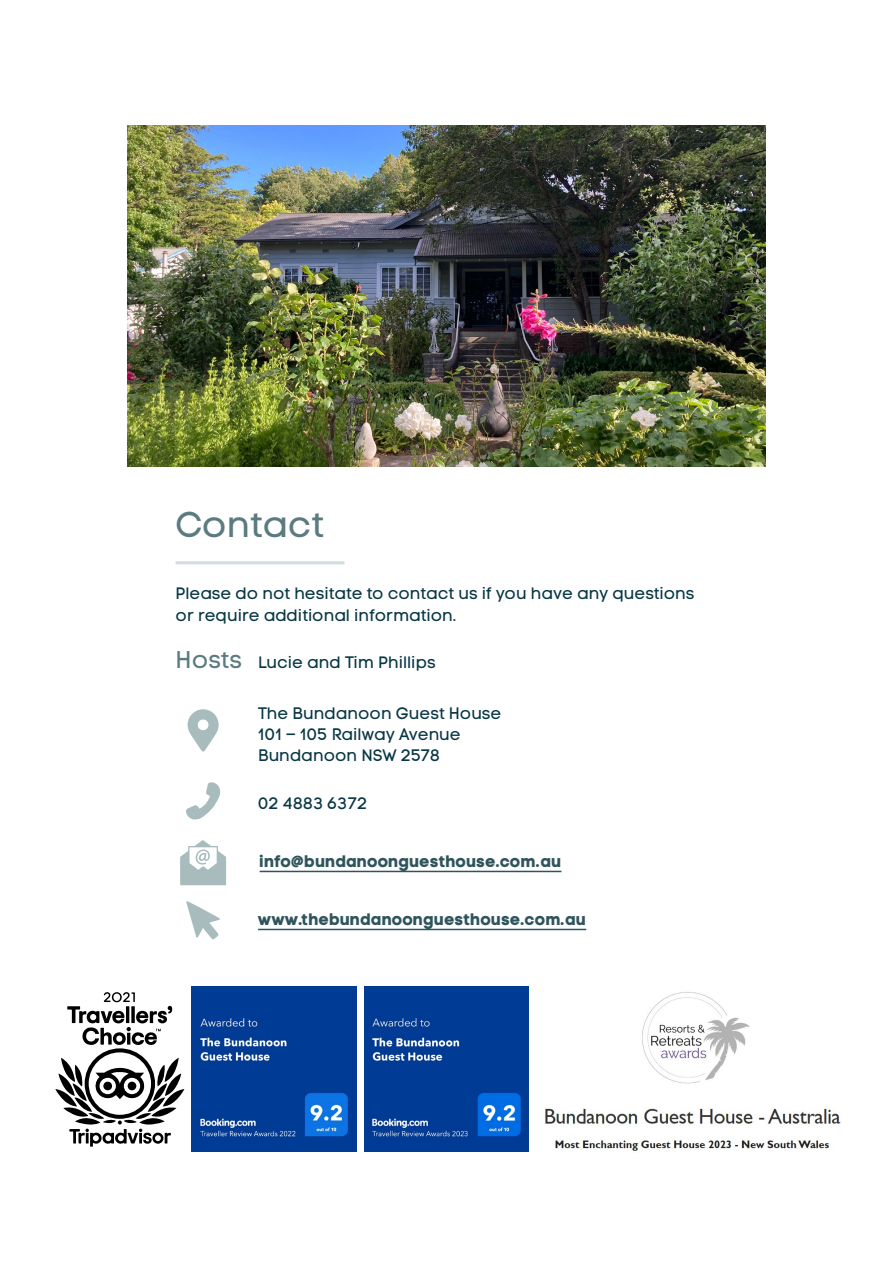
<style>
.page{position:relative;width:893px;height:1263px;background:#fff}
.page>*{position:absolute;margin:0;border:0;box-sizing:border-box;transform-origin:0 0}
.t1{font:36px "Code Pro LC";color:#5b7b81}
.t2{font:16.5px/21px "Code Pro LC";color:#083744}
.t3{font:16.5px "Code Pro Bold LC";letter-spacing:.01em;color:#2f545c}
.s1{font-size:24px;color:#5b7b81}
</style>
<div class="page">
<hr style="left:260px;top:871px;width:301px;height:1px;background:#2f545c">
<hr style="left:258px;top:929px;width:328px;height:1px;background:#2f545c">
<svg style="left:187px;top:709px;width:32px;height:42px"></svg>
<svg style="left:186px;top:782px;width:35px;height:37px"></svg>
<svg style="left:180px;top:840px;width:46px;height:45px"></svg>
<svg style="left:186px;top:901px;width:34px;height:38px"></svg>
<hr style="left:176px;top:561px;width:168px;height:3px;background:#cfddde">
<img style="left:128px;top:125px;width:637px;height:341px">
<svg style="left:55px;top:992px;width:129px;height:155px"></svg>
<div style="left:128px;top:1082px;width:8px;height:8px;background:#000;border-radius:50%"></div>
<div style="left:103px;top:1082px;width:9px;height:8px;background:#000;border-radius:50%"></div>
<img style="left:364px;top:986px;width:477px;height:166px">
<img style="left:192px;top:987px;width:165px;height:165px">
<h1 class="t1" style="left:176px;top:504px;width:150px">Contact</h1>
<p class="t2" style="left:176px;top:583px;width:520px;line-height:21.6px">Please do not hesitate to contact us if you have any questions or require additional information.</p>
<p class="t2" style="left:176px;top:652px;width:262px"><span class="s1">Hosts</span> Lucie and Tim Phillips</p>
<p class="t2" style="left:258px;top:703px;width:245px">The Bundanoon Guest House<br>101 – 105 Railway Avenue<br>Bundanoon NSW 2578</p>
<p class="t2" style="left:258px;top:793px;width:110px">02 4883 6372</p>
<p class="t3" style="left:260px;top:851px;width:303px">info@bundanoonguesthouse.com.au</p>
<p class="t3" style="left:258px;top:909px;width:330px">www.thebundanoonguesthouse.com.au</p>
</div>
